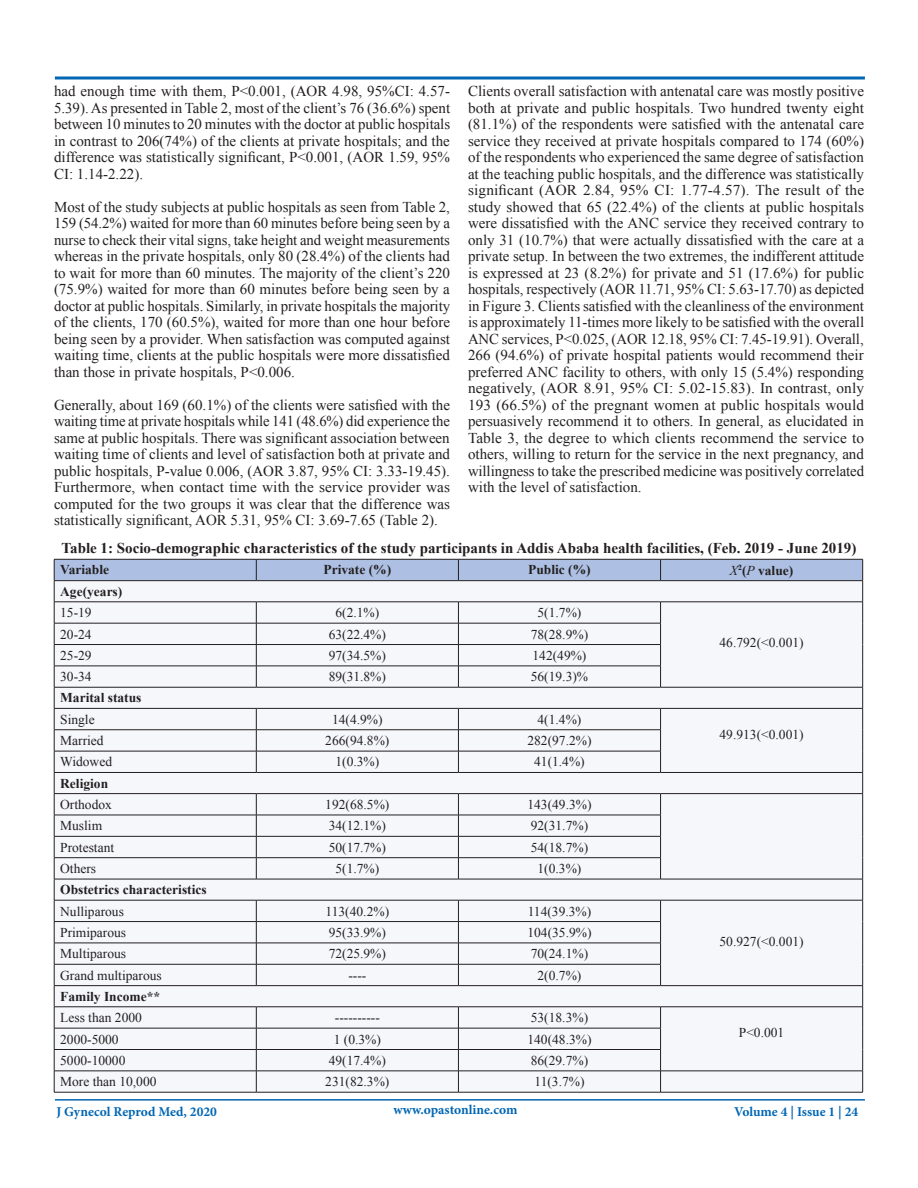
<style>
.page{position:relative;width:918px;height:1188px;background:#fff}
.page>*{position:absolute;margin:0;border:0;box-sizing:border-box;transform-origin:0 0}
.t1{font:15px/16.5px "Times New Roman";color:#231f20;text-align:justify}
.t2{font:700 15px "Times New Roman";color:#231f20}
.t3{font:13.5px "Times New Roman";color:#231f20}
.t4{font:700 13.5px "Times New Roman";color:#231f20}
.t5{font:700 13.5px "Minion Pro";color:#0166b3}
.s1{font-weight:400;font-style:italic}
</style>
<div class="page">
<hr style="left:55px;top:1099px;width:810px;height:2px;background:#0166b3">
<svg style="left:54px;top:76px;width:811px;height:4px;background:#408cc5"></svg>
<svg style="left:54px;top:559px;width:809px;height:533px"></svg>
<hr style="left:54px;top:1092px;width:202px;height:1px;background:#231f20">
<hr style="left:256px;top:1092px;width:202px;height:1px;background:#231f20">
<hr style="left:458px;top:1092px;width:203px;height:1px;background:#231f20">
<hr style="left:661px;top:1092px;width:202px;height:1px;background:#231f20">
<p class="t1" style="left:54px;top:83px;width:398px">had enough time with them, P&lt;0.001, (AOR 4.98, 95%CI: 4.57- 5.39). As presented in Table 2, most of the client’s 76 (36.6%) spent between 10 minutes to 20 minutes with the doctor at public hospitals in contrast to 206(74%) of the clients at private hospitals; and the difference was statistically significant, P&lt;0.001, (AOR 1.59, 95% CI: 1.14-2.22).</p>
<p class="t1" style="left:54px;top:198px;width:398px">Most of the study subjects at public hospitals as seen from Table 2, 159 (54.2%) waited for more than 60 minutes before being seen by a nurse to check their vital signs, take height and weight measurements whereas in the private hospitals, only 80 (28.4%) of the clients had to wait for more than 60 minutes. The majority of the client’s 220 (75.9%) waited for more than 60 minutes before being seen by a doctor at public hospitals. Similarly, in private hospitals the majority of the clients, 170 (60.5%), waited for more than one hour before being seen by a provider. When satisfaction was computed against waiting time, clients at the public hospitals were more dissatisfied than those in private hospitals, P&lt;0.006.</p>
<p class="t1" style="left:54px;top:396px;width:398px">Generally, about 169 (60.1%) of the clients were satisfied with the waiting time at private hospitals while 141 (48.6%) did experience the same at public hospitals. There was significant association between waiting time of clients and level of satisfaction both at private and public hospitals, P-value 0.006, (AOR 3.87, 95% CI: 3.33-19.45).<br>Furthermore, when contact time with the service provider was computed for the two groups it was clear that the difference was statistically significant, AOR 5.31, 95% CI: 3.69-7.65 (Table 2).</p>
<p class="t1" style="left:468px;top:83px;width:398px">Clients overall satisfaction with antenatal care was mostly positive both at private and public hospitals. Two hundred twenty eight (81.1%) of the respondents were satisfied with the antenatal care service they received at private hospitals compared to 174 (60%) of the respondents who experienced the same degree of satisfaction at the teaching public hospitals, and the difference was statistically significant (AOR 2.84, 95% CI: 1.77-4.57). The result of the study showed that 65 (22.4%) of the clients at public hospitals were dissatisfied with the ANC service they received contrary to only 31 (10.7%) that were actually dissatisfied with the care at a private setup. In between the two extremes, the indifferent attitude is expressed at 23 (8.2%) for private and 51 (17.6%) for public hospitals, respectively (AOR 11.71, 95% CI: 5.63-17.70) as depicted in Figure 3. Clients satisfied with the cleanliness of the environment is approximately 11-times more likely to be satisfied with the overall ANC services, P&lt;0.025, (AOR 12.18, 95% CI: 7.45-19.91). Overall, 266 (94.6%) of private hospital patients would recommend their preferred ANC facility to others, with only 15 (5.4%) responding negatively, (AOR 8.91, 95% CI: 5.02-15.83). In contrast, only 193 (66.5%) of the pregnant women at public hospitals would persuasively recommend it to others. In general, as elucidated in Table 3, the degree to which clients recommend the service to others, willing to return for the service in the next pregnancy, and willingness to take the prescribed medicine was positively correlated with the level of satisfaction.</p>
<p class="t2" style="left:62px;top:538px;width:796px">Table 1: Socio-demographic characteristics of the study participants in Addis Ababa health facilities, (Feb. 2019 - June 2019)</p>
<p class="t4" style="left:60px;top:561px;width:51px">Variable</p>
<p class="t4" style="left:323px;top:561px;width:69px">Private (%)</p>
<p class="t4" style="left:528px;top:561px;width:64px">Public (%)</p>
<p class="t4" style="left:730px;top:561px;width:65px"><span class="s1">X</span><sup>2</sup>(<span class="s1">P</span> value)</p>
<p class="t4" style="left:60px;top:582px;width:64px">Age(years)</p>
<p class="t3" style="left:60px;top:604px;width:33px">15-19</p>
<p class="t3" style="left:335px;top:604px;width:45px">6(2.1%)</p>
<p class="t3" style="left:538px;top:604px;width:45px">5(1.7%)</p>
<p class="t3" style="left:720px;top:634px;width:86px">46.792(&lt;0.001)</p>
<p class="t3" style="left:60px;top:625px;width:33px">20-24</p>
<p class="t3" style="left:329px;top:625px;width:59px">63(22.4%)</p>
<p class="t3" style="left:531px;top:625px;width:59px">78(28.9%)</p>
<p class="t3" style="left:60px;top:646px;width:33px">25-29</p>
<p class="t3" style="left:329px;top:646px;width:59px">97(34.5%)</p>
<p class="t3" style="left:533px;top:646px;width:55px">142(49%)</p>
<p class="t3" style="left:60px;top:668px;width:33px">30-34</p>
<p class="t3" style="left:329px;top:668px;width:59px">89(31.8%)</p>
<p class="t3" style="left:531px;top:668px;width:59px">56(19.3)%</p>
<p class="t4" style="left:60px;top:689px;width:83px">Marital status</p>
<p class="t3" style="left:60px;top:710px;width:36px">Single</p>
<p class="t3" style="left:332px;top:710px;width:52px">14(4.9%)</p>
<p class="t3" style="left:538px;top:710px;width:45px">4(1.4%)</p>
<p class="t3" style="left:60px;top:732px;width:45px">Married</p>
<p class="t3" style="left:325px;top:732px;width:66px">266(94.8%)</p>
<p class="t3" style="left:527px;top:732px;width:66px">282(97.2%)</p>
<p class="t3" style="left:60px;top:753px;width:53px">Widowed</p>
<p class="t3" style="left:335px;top:753px;width:45px">1(0.3%)</p>
<p class="t3" style="left:534px;top:753px;width:52px">41(1.4%)</p>
<p class="t4" style="left:60px;top:774px;width:50px">Religion</p>
<p class="t3" style="left:60px;top:795px;width:53px">Orthodox</p>
<p class="t3" style="left:325px;top:795px;width:66px">192(68.5%)</p>
<p class="t3" style="left:527px;top:795px;width:66px">143(49.3%)</p>
<p class="t3" style="left:60px;top:817px;width:44px">Muslim</p>
<p class="t3" style="left:329px;top:817px;width:59px">34(12.1%)</p>
<p class="t3" style="left:531px;top:817px;width:59px">92(31.7%)</p>
<p class="t3" style="left:60px;top:838px;width:56px">Protestant</p>
<p class="t3" style="left:329px;top:838px;width:59px">50(17.7%)</p>
<p class="t3" style="left:531px;top:838px;width:59px">54(18.7%)</p>
<p class="t3" style="left:60px;top:859px;width:37px">Others</p>
<p class="t3" style="left:335px;top:859px;width:45px">5(1.7%)</p>
<p class="t3" style="left:538px;top:859px;width:45px">1(0.3%)</p>
<p class="t4" style="left:60px;top:880px;width:148px">Obstetrics characteristics</p>
<p class="t3" style="left:60px;top:902px;width:65px">Nulliparous</p>
<p class="t3" style="left:326px;top:902px;width:65px">113(40.2%)</p>
<p class="t3" style="left:528px;top:902px;width:65px">114(39.3%)</p>
<p class="t3" style="left:60px;top:923px;width:68px">Primiparous</p>
<p class="t3" style="left:329px;top:923px;width:59px">95(33.9%)</p>
<p class="t3" style="left:527px;top:923px;width:66px">104(35.9%)</p>
<p class="t3" style="left:60px;top:945px;width:68px">Multiparous</p>
<p class="t3" style="left:329px;top:945px;width:59px">72(25.9%)</p>
<p class="t3" style="left:531px;top:945px;width:59px">70(24.1%)</p>
<p class="t3" style="left:60px;top:966px;width:103px">Grand multiparous</p>
<p class="t3" style="left:348px;top:966px;width:19px">----</p>
<p class="t3" style="left:538px;top:966px;width:45px">2(0.7%)</p>
<p class="t4" style="left:60px;top:987px;width:102px">Family Income**</p>
<p class="t3" style="left:60px;top:1009px;width:83px">Less than 2000</p>
<p class="t3" style="left:335px;top:1009px;width:46px">----------</p>
<p class="t3" style="left:531px;top:1009px;width:59px">53(18.3%)</p>
<p class="t3" style="left:60px;top:1030px;width:60px">2000-5000</p>
<p class="t3" style="left:334px;top:1030px;width:49px">1 (0.3%)</p>
<p class="t3" style="left:527px;top:1030px;width:66px">140(48.3%)</p>
<p class="t3" style="left:60px;top:1051px;width:67px">5000-10000</p>
<p class="t3" style="left:329px;top:1051px;width:59px">49(17.4%)</p>
<p class="t3" style="left:531px;top:1051px;width:59px">86(29.7%)</p>
<p class="t3" style="left:60px;top:1073px;width:98px">More than 10,000</p>
<p class="t3" style="left:325px;top:1073px;width:66px">231(82.3%)</p>
<p class="t3" style="left:534px;top:1073px;width:52px">11(3.7%)</p>
<p class="t3" style="left:720px;top:725px;width:86px">49.913(&lt;0.001)</p>
<p class="t3" style="left:720px;top:932px;width:86px">50.927(&lt;0.001)</p>
<p class="t3" style="left:739px;top:1024px;width:47px">P&lt;0.001</p>
<p class="t5" style="left:56px;top:1102px;width:162px">J Gynecol Reprod Med, 2020</p>
<p class="t5" style="left:393px;top:1100px;width:126px">www.opastonline.com</p>
<p class="t5" style="left:734px;top:1102px;width:126px">Volume 4 | Issue 1 | 24</p>
</div>
